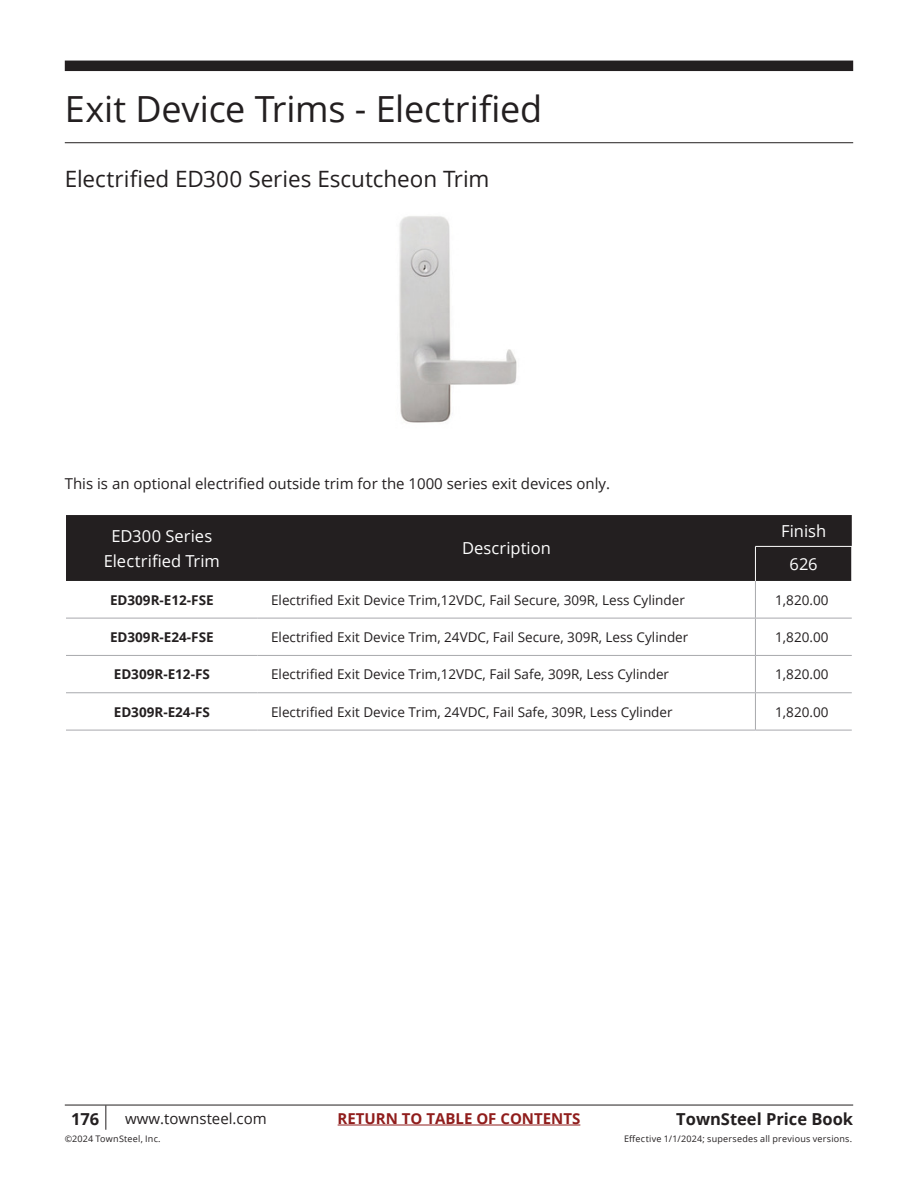
<style>
.page{position:relative;width:918px;height:1188px;background:#fff}
.page>*{position:absolute;margin:0;border:0;box-sizing:border-box;transform-origin:0 0}
.Section_Header{font:36px "Open Sans";color:#231f20}
.Body_Heading{font:22.5px "Open Sans";color:#231f20}
.Function_table_Header{font:16.5px/25.5px "Open Sans";color:#fff;text-align:center}
.t1{font:700 16.5px "Open Sans";color:#231f20}
.Body_Copy{font:15px "Open Sans";color:#231f20}
.t2{font:700 15px "Open Sans";color:#901d1c}
.Table_Body{font:13.5px "Open Sans";color:#231f20}
.Table_Body__Bold{font:700 13.5px "Open Sans";color:#231f20}
.t3{font:9px "Open Sans";letter-spacing:.025em;color:#231f20}
</style>
<div class="page">
<hr style="left:338px;top:1125px;width:242px;height:1px;background:#901d1c">
<div style="left:65px;top:61px;width:788px;height:10px;background:#231f20"></div>
<hr style="left:65px;top:1105px;width:788px;height:1px;background:#231f20">
<svg style="left:105px;top:1105px;width:1px;height:25px"></svg>
<hr style="left:65px;top:142px;width:788px;height:1px;background:#231f20">
<div style="left:66px;top:515px;width:786px;height:66px;background:#231f20"></div>
<hr style="left:755px;top:581px;width:1px;height:37px;background:#a8a9ad">
<hr style="left:755px;top:618px;width:1px;height:37px;background:#a8a9ad">
<hr style="left:755px;top:656px;width:1px;height:36px;background:#a8a9ad">
<hr style="left:755px;top:693px;width:1px;height:37px;background:#a8a9ad">
<hr style="left:755px;top:546px;width:97px;height:1px;background:#fff">
<hr style="left:755px;top:618px;width:97px;height:1px;background:#a8a9ad">
<hr style="left:755px;top:655px;width:97px;height:1px;background:#a8a9ad">
<hr style="left:755px;top:692px;width:97px;height:1px;background:#a8a9ad">
<hr style="left:755px;top:730px;width:97px;height:1px;background:#a8a9ad">
<hr style="left:66px;top:618px;width:192px;height:1px;background:#a8a9ad">
<hr style="left:258px;top:618px;width:497px;height:1px;background:#a8a9ad">
<hr style="left:66px;top:655px;width:192px;height:1px;background:#a8a9ad">
<hr style="left:258px;top:655px;width:497px;height:1px;background:#a8a9ad">
<hr style="left:66px;top:692px;width:192px;height:1px;background:#a8a9ad">
<hr style="left:258px;top:692px;width:497px;height:1px;background:#a8a9ad">
<hr style="left:66px;top:730px;width:192px;height:1px;background:#a8a9ad">
<hr style="left:258px;top:730px;width:497px;height:1px;background:#a8a9ad">
<hr style="left:755px;top:547px;width:1px;height:34px;background:#fff">
<img style="left:399px;top:216px;width:118px;height:207px">
<p class="Section_Header" style="left:65px;top:84px;width:479px">Exit Device Trims - Electrified</p>
<p class="Body_Heading" style="left:65px;top:163px;width:426px">Electrified ED300 Series Escutcheon Trim</p>
<p class="Body_Copy" style="left:65px;top:473px;width:547px">This is an optional electrified outside trim for the 1000 series exit devices only.</p>
<p class="Function_table_Header" style="left:104px;top:522px;width:118px">ED300 Series<br>Electrified Trim</p>
<p class="Function_table_Header" style="left:462px;top:535px;width:90px">Description</p>
<p class="Function_table_Header" style="left:781px;top:518px;width:47px">Finish</p>
<p class="Function_table_Header" style="left:790px;top:551px;width:30px">626</p>
<p class="Table_Body__Bold" style="left:110px;top:590px;width:105px">ED309R-E12-FSE</p>
<p class="Table_Body" style="left:271px;top:590px;width:415px">Electrified Exit Device Trim,12VDC, Fail Secure, 309R, Less Cylinder</p>
<p class="Table_Body" style="left:775px;top:590px;width:55px">1,820.00</p>
<p class="Table_Body__Bold" style="left:110px;top:628px;width:105px">ED309R-E24-FSE</p>
<p class="Table_Body" style="left:271px;top:628px;width:419px">Electrified Exit Device Trim, 24VDC, Fail Secure, 309R, Less Cylinder</p>
<p class="Table_Body" style="left:775px;top:628px;width:55px">1,820.00</p>
<p class="Table_Body__Bold" style="left:114px;top:665px;width:98px">ED309R-E12-FS</p>
<p class="Table_Body" style="left:271px;top:665px;width:400px">Electrified Exit Device Trim,12VDC, Fail Safe, 309R, Less Cylinder</p>
<p class="Table_Body" style="left:775px;top:665px;width:55px">1,820.00</p>
<p class="Table_Body__Bold" style="left:114px;top:702px;width:98px">ED309R-E24-FS</p>
<p class="Table_Body" style="left:271px;top:702px;width:403px">Electrified Exit Device Trim, 24VDC, Fail Safe, 309R, Less Cylinder</p>
<p class="Table_Body" style="left:775px;top:702px;width:55px">1,820.00</p>
<p class="t1" style="left:71px;top:1107px;width:30px">176</p>
<p class="Body_Copy" style="left:125px;top:1108px;width:143px">www.townsteel.com</p>
<p class="t2" style="left:338px;top:1108px;width:244px">RETURN TO TABLE OF CONTENTS</p>
<p class="t1" style="left:676px;top:1107px;width:178px">TownSteel Price Book</p>
<p class="t3" style="left:65px;top:1132px;width:97px">©2024 TownSteel, Inc.</p>
<p class="t3" style="left:624px;top:1132px;width:230px">Effective 1/1/2024; supersedes all previous versions.</p>
</div>
